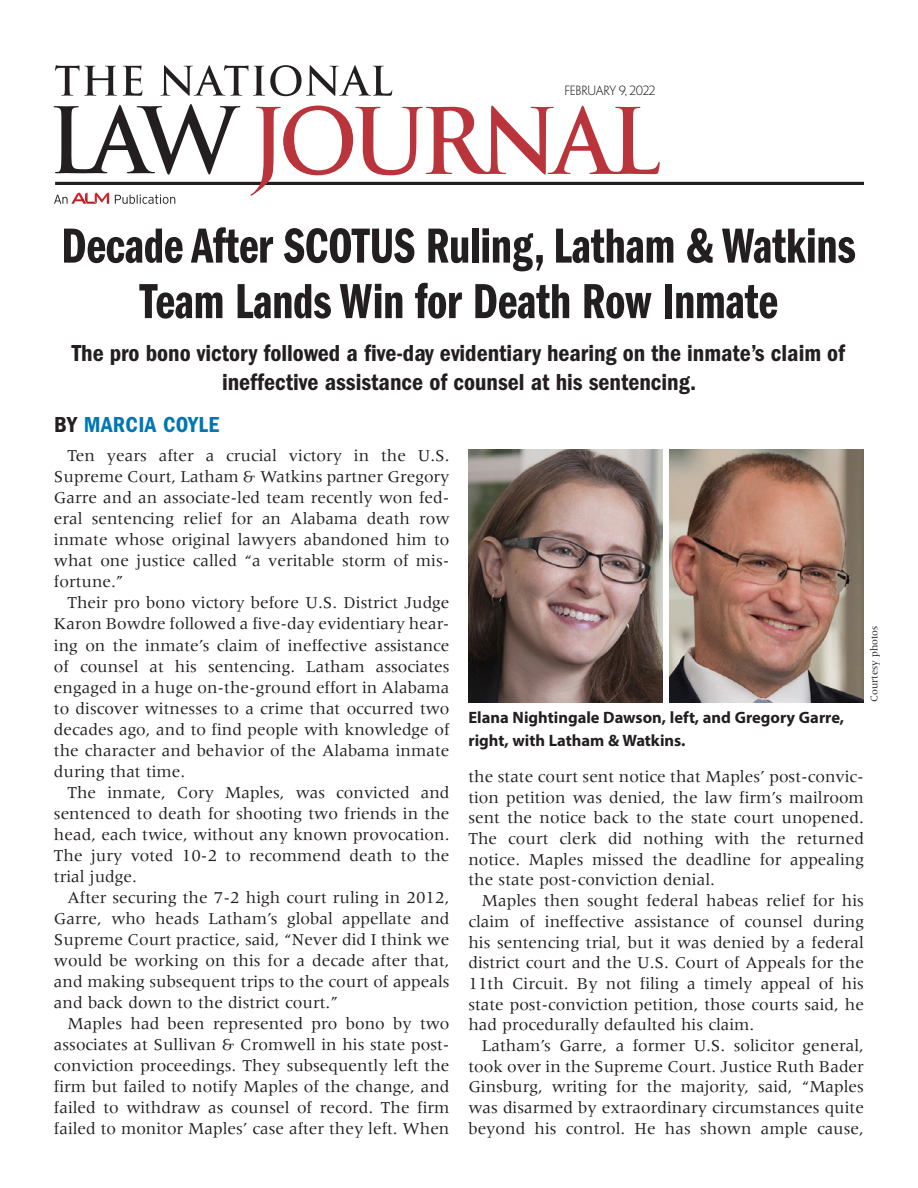
<style>
.page{position:relative;width:918px;height:1188px;background:#fff}
.page>*{position:absolute;margin:0;border:0;box-sizing:border-box;transform-origin:0 0}
.t1{font:51px/55.5px "ITC Franklin Gothic Std Dm Cp";color:#231f20;text-align:center}
.t2{font:24px/28.8px "ITC Franklin Gothic Std Dm Cd";color:#231f20;text-align:center}
.t3{font:22.5px "ITC Franklin Gothic Std Dm Cd";letter-spacing:.02em;color:#0077b3}
.t4{font:17.25px/21px "Meridien LT Std";color:#231f20;text-align:justify}
.t5{font:700 16.5px/22.5px "Myriad Pro";color:#231f20}
.t6{font:300 12px "Penumbra Flare Std";letter-spacing:-.01em;color:#231f20}
.t7{font:10.5px "Meridien LT Std";color:#231f20}
.s1{color:#231f20}
</style>
<div class="page">
<hr style="left:55px;top:182px;width:809px;height:3px;background:#231f20">
<svg style="left:251px;top:106px;width:409px;height:90px"></svg>
<svg style="left:55px;top:65px;width:337px;height:31px"></svg>
<svg style="left:54px;top:104px;width:186px;height:71px"></svg>
<svg style="left:115px;top:194px;width:60px;height:10px"></svg>
<svg style="left:54px;top:193px;width:55px;height:11px"></svg>
<img style="left:468px;top:449px;width:195px;height:253px">
<img style="left:670px;top:449px;width:194px;height:253px">
<p class="t6" style="left:564px;top:83px;width:92px">FEBRUARY 9, 2022</p>
<h1 class="t1" style="left:61px;top:219px;width:796px">Decade After SCOTUS Ruling, Latham &amp; Watkins<br>Team Lands Win for Death Row Inmate</h1>
<h2 class="t2" style="left:72px;top:339px;width:775px">The pro bono victory followed a five-day evidentiary hearing on the inmate’s claim of ineffective assistance of counsel at his sentencing.</h2>
<h3 class="t3" style="left:54px;top:412px;width:167px"><span class="s1">By</span> Marcia Coyle</h3>
<p class="t4" style="left:54px;top:445px;width:397px;text-indent:14px">Ten years after a crucial victory in the U.S.<br>Supreme Court, Latham &amp; Watkins partner Gregory Garre and an associate-led team recently won fed&shy;eral sentencing relief for an Alabama death row inmate whose original lawyers abandoned him to what one justice called “a veritable storm of mis&shy;fortune.”</p>
<p class="t4" style="left:54px;top:592px;width:397px;text-indent:14px">Their pro bono victory before U.S. District Judge Karon Bowdre followed a five-day evidentiary hear&shy;ing on the inmate’s claim of ineffective assistance of counsel at his sentencing. Latham associates engaged in a huge on-the-ground effort in Alabama to discover witnesses to a crime that occurred two decades ago, and to find people with knowledge of the character and behavior of the Alabama inmate during that time.</p>
<p class="t4" style="left:54px;top:782px;width:397px;text-indent:14px">The inmate, Cory Maples, was convicted and sentenced to death for shooting two friends in the head, each twice, without any known provocation.<br>The jury voted 10-2 to recommend death to the trial judge.</p>
<p class="t4" style="left:54px;top:887px;width:397px;text-indent:14px">After securing the 7-2 high court ruling in 2012, Garre, who heads Latham’s global appellate and Supreme Court practice, said, “Never did I think we would be working on this for a decade after that, and making subsequent trips to the court of appeals and back down to the district court.”</p>
<p class="t4" style="left:54px;top:1013px;width:397px;text-indent:14px">Maples had been represented pro bono by two associates at Sullivan &amp; Cromwell in his state post&shy;conviction proceedings. They subsequently left the firm but failed to notify Maples of the change, and failed to withdraw as counsel of record. The firm failed to monitor Maples’ case after they left. When</p>
<p class="t5" style="left:468px;top:706px;width:377px">Elana Nightingale Dawson, left, and Gregory Garre, right, with Latham &amp; Watkins.</p>
<p class="t7" style="left:868px;top:702px;width:78px;rotate:-90deg">Courtesy photos</p>
<p class="t4" style="left:468px;top:766px;width:397px">the state court sent notice that Maples’ post-convic&shy;tion petition was denied, the law firm’s mailroom sent the notice back to the state court unopened.<br>The court clerk did nothing with the returned notice. Maples missed the deadline for appealing the state post-conviction denial.</p>
<p class="t4" style="left:468px;top:890px;width:397px;text-indent:14px">Maples then sought federal habeas relief for his claim of ineffective assistance of counsel during his sentencing trial, but it was denied by a federal district court and the U.S. Court of Appeals for the 11th Circuit. By not filing a timely appeal of his state post-conviction petition, those courts said, he had procedurally defaulted his claim.</p>
<p class="t4" style="left:468px;top:1035px;width:397px;text-indent:14px">Latham’s Garre, a former U.S. solicitor general, took over in the Supreme Court. Justice Ruth Bader Ginsburg, writing for the majority, said, “Maples was disarmed by extraordinary circumstances quite beyond his control. He has shown ample cause,</p>
</div>
